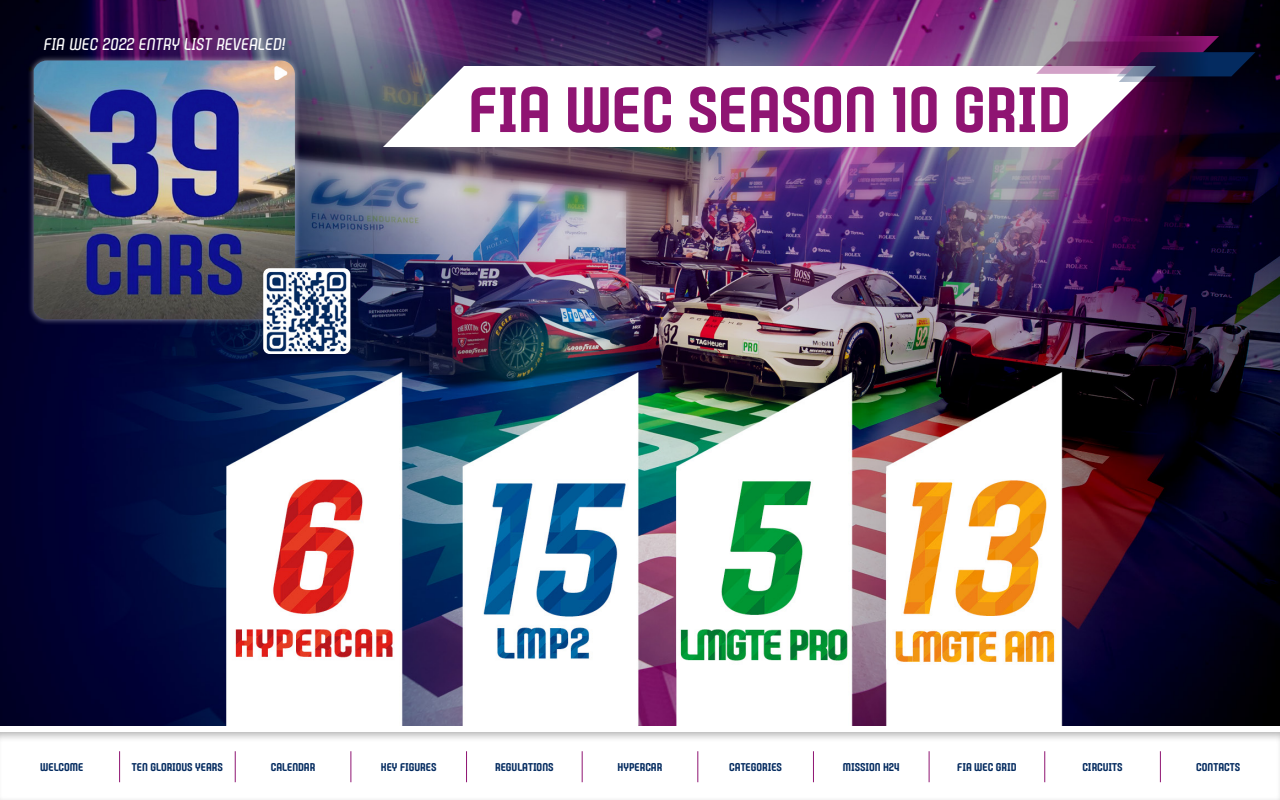
<style>
.page{position:relative;width:1280px;height:800px;background:#fff}
.page>*{position:absolute;margin:0;border:0;box-sizing:border-box;transform-origin:0 0}
.t1{font:70px "Gubia Black Alternate";color:#8f1472}
.t2{font:18.6px "Gubia Bold Alternate";color:#fff}
.t3{font:12.4px "Gubia Black Alternate";color:#042b60}
</style>
<div class="page">
<img style="left:0;top:0;width:1280px;height:725px">
<div style="left:28px;top:54px;width:273px;height:271px;background:#fff;opacity:.5"></div>
<img style="left:34px;top:61px;width:261px;height:258px">
<img style="left:263px;top:268px;width:87px;height:86px">
<svg style="left:383px;top:66px;width:773px;height:81px"></svg>
<svg style="left:1034px;top:36px;width:224px;height:46px;background:#5e436c"></svg>
<div style="left:0;top:725px;width:1280px;height:75px;background:#000;opacity:.3"></div>
<hr style="left:119px;top:751px;width:1px;height:31px;background:#8f1472">
<hr style="left:235px;top:751px;width:1px;height:31px;background:#8f1472">
<hr style="left:350px;top:751px;width:1px;height:31px;background:#8f1472">
<hr style="left:466px;top:751px;width:1px;height:31px;background:#8f1472">
<hr style="left:582px;top:751px;width:1px;height:31px;background:#8f1472">
<hr style="left:697px;top:751px;width:1px;height:31px;background:#8f1472">
<hr style="left:813px;top:751px;width:1px;height:31px;background:#8f1472">
<hr style="left:929px;top:751px;width:1px;height:31px;background:#8f1472">
<hr style="left:1044px;top:751px;width:1px;height:31px;background:#8f1472">
<hr style="left:1160px;top:751px;width:1px;height:31px;background:#8f1472">
<h2 class="t2" style="left:43px;top:32px;width:247px">FIA WEC 2022 ENTRY LIST REVEALED!</h2>
<h1 class="t1" style="left:468px;top:61px;width:604px">FIA WEC SEASON 10 GRID</h1>
<p class="t3" style="left:40px;top:759px;width:45px">WELCOME</p>
<p class="t3" style="left:132px;top:759px;width:92px">TEN GLORIOUS YEARS</p>
<p class="t3" style="left:271px;top:759px;width:46px">CALENDAR</p>
<p class="t3" style="left:381px;top:759px;width:57px">KEY FIGURES</p>
<p class="t3" style="left:495px;top:759px;width:60px">REGULATIONS</p>
<p class="t3" style="left:618px;top:759px;width:46px">HYPERCAR</p>
<p class="t3" style="left:729px;top:759px;width:54px">CATEGORIES</p>
<p class="t3" style="left:843px;top:759px;width:58px">MISSION H24</p>
<p class="t3" style="left:957px;top:759px;width:61px">FIA WEC GRID</p>
<p class="t3" style="left:1082px;top:759px;width:42px">CIRCUITS</p>
<p class="t3" style="left:1196px;top:759px;width:45px">CONTACTS</p>
</div>
